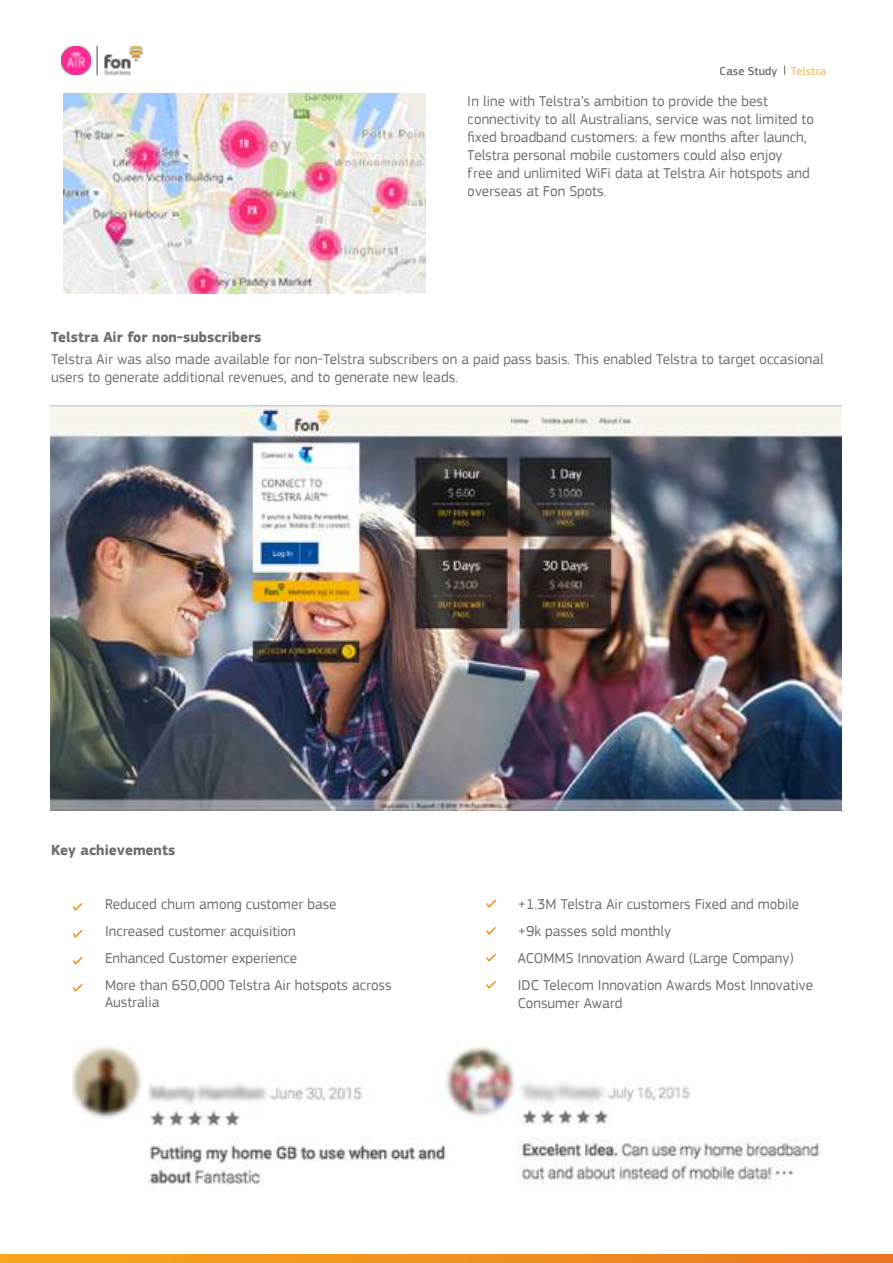
<style>
.page{position:relative;width:893px;height:1263px;background:#fff}
.page>*{position:absolute;margin:0;border:0;box-sizing:border-box;transform-origin:0 0}
.t1{font:15px/18px "PF Square Sans Pro";color:#4d4d4f}
.t2{font:15px/27px "PF Square Sans Pro";color:#4a4a47}
.t3{font:700 15px "PF Square Sans Pro";color:#4a4a47}
.t4{font:500 12px "PF Square Sans Pro";color:#4a4a47}
.s1{color:#f3b450}
</style>
<div class="page">
<img style="left:62px;top:46px;width:28px;height:28px">
<img style="left:104px;top:46px;width:39px;height:30px">
<svg style="left:97px;top:46px;width:1px;height:29px"></svg>
<svg style="left:0;top:1254px;width:893px;height:9px"></svg>
<img style="left:64px;top:94px;width:361px;height:199px">
<svg style="left:72px;top:903px;width:11px;height:8px"></svg>
<svg style="left:72px;top:930px;width:11px;height:8px"></svg>
<svg style="left:72px;top:957px;width:11px;height:8px"></svg>
<svg style="left:72px;top:984px;width:11px;height:8px"></svg>
<svg style="left:486px;top:900px;width:10px;height:8px"></svg>
<svg style="left:486px;top:927px;width:10px;height:8px"></svg>
<svg style="left:486px;top:954px;width:10px;height:8px"></svg>
<svg style="left:486px;top:981px;width:10px;height:8px"></svg>
<img style="left:50px;top:405px;width:792px;height:405px">
<img style="left:72px;top:1046px;width:749px;height:139px">
<p class="t4" style="left:720px;top:64px;width:108px">Case Study <span class="s1">Telstra</span></p>
<p class="t1" style="left:468px;top:92px;width:348px">In line with Telstra’s ambition to provide the best connectivity to all Australians, service was not limited to fixed broadband customers: a few months after launch, Telstra personal mobile customers could also enjoy<br>free and unlimited WiFi data at Telstra Air hotspots and overseas at Fon Spots.</p>
<p class="t3" style="left:51px;top:328px;width:212px">Telstra Air for non-subscribers</p>
<p class="t1" style="left:51px;top:350px;width:774px">Telstra Air was also made available for non-Telstra subscribers on a paid pass basis. This enabled Telstra to target occasional users to generate additional revenues, and to generate new leads.</p>
<p class="t3" style="left:51px;top:841px;width:126px">Key achievements</p>
<p class="t2" style="left:105px;top:891px;width:288px">Reduced churn among customer base Increased customer acquisition<br>Enhanced Customer experience<br>More than 650,000 Telstra Air hotspots across</p>
<p class="t2" style="left:105px;top:988px;width:56px">Australia</p>
<p class="t2" style="left:518px;top:891px;width:297px">+1.3M Telstra Air customers Fixed and mobile +9k passes sold monthly<br>ACOMMS Innovation Award (Large Company)<br>IDC Telecom Innovation Awards Most Innovative</p>
<p class="t2" style="left:518px;top:990px;width:106px">Consumer Award</p>
</div>
